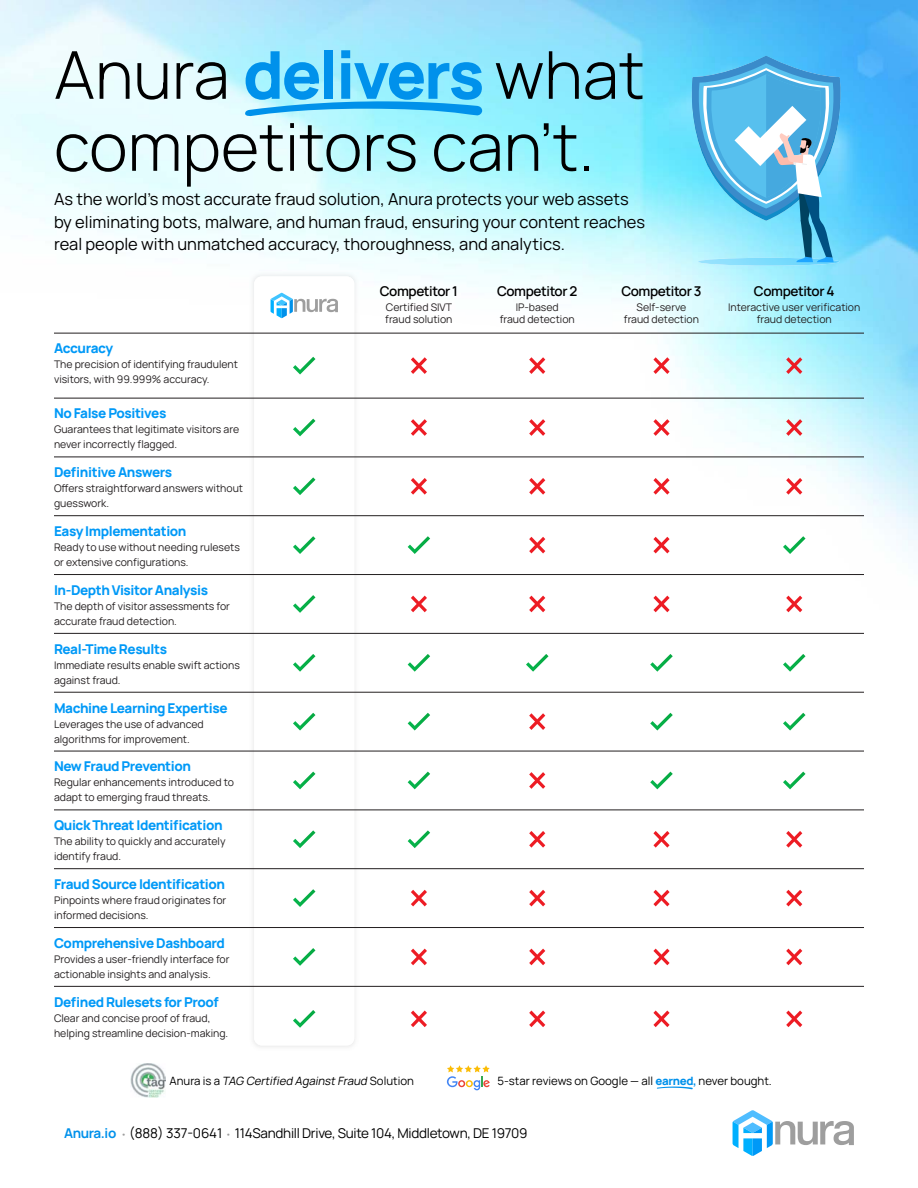
<style>
.page{position:relative;width:918px;height:1188px;background:#fff}
.page>*{position:absolute;margin:0;border:0;box-sizing:border-box;transform-origin:0 0}
.t1{font:300 66px/72px "Manrope";color:#000}
.t2{font:16.5px/22.5px "Manrope";color:#000}
.t3{font:800 13.5px "Manrope";letter-spacing:-.03em;color:#0099f7}
.t4{font:13.5px "Manrope";letter-spacing:-.02em;color:#000}
.t5{font:600 13.5px "Manrope";letter-spacing:-.03em;color:#000}
.t6{font:11.4px "Manrope";color:#000}
.t7{font:italic 11.4px "Manrope";color:#000}
.t8{font:10.5px/15px "Manrope";color:#231f20}
.s1{font-weight:800;color:#0091eb}
.s2{font-style:normal}
.s3{font-weight:700;color:#0091eb}
.s4{font-weight:700;font-size:7.5px;color:#9e9e9e}
</style>
<div class="page">
<img style="left:612px;top:0;width:306px;height:102px">
<img style="left:612px;top:102px;width:102px;height:988px">
<img style="left:816px;top:102px;width:102px;height:884px">
<img style="left:359px;top:723px;width:253px;height:368px">
<img style="left:131px;top:1063px;width:34px;height:34px">
<svg style="left:657px;top:1087px;width:36px;height:2px"></svg>
<svg style="left:733px;top:1110px;width:121px;height:46px"></svg>
<svg style="left:447px;top:1065px;width:43px;height:25px"></svg>
<div style="left:254px;top:276px;width:100px;height:769px;background:#fff;border-radius:8px"></div>
<svg style="left:271px;top:293px;width:67px;height:25px"></svg>
<hr style="left:54px;top:333px;width:810px;height:1px;background:#231f20">
<hr style="left:54px;top:398px;width:810px;height:1px;background:#231f20">
<hr style="left:54px;top:457px;width:810px;height:1px;background:#231f20">
<hr style="left:54px;top:515px;width:810px;height:1px;background:#231f20">
<hr style="left:54px;top:574px;width:810px;height:1px;background:#231f20">
<hr style="left:54px;top:633px;width:810px;height:1px;background:#231f20">
<hr style="left:54px;top:692px;width:810px;height:1px;background:#231f20">
<hr style="left:54px;top:751px;width:810px;height:1px;background:#231f20">
<hr style="left:54px;top:810px;width:810px;height:1px;background:#231f20">
<hr style="left:54px;top:868px;width:810px;height:1px;background:#231f20">
<hr style="left:54px;top:927px;width:810px;height:1px;background:#231f20">
<hr style="left:54px;top:986px;width:810px;height:1px;background:#231f20">
<img style="left:293px;top:357px;width:22px;height:17px">
<img style="left:293px;top:419px;width:22px;height:17px">
<img style="left:293px;top:477px;width:22px;height:18px">
<img style="left:293px;top:536px;width:22px;height:18px">
<img style="left:408px;top:536px;width:22px;height:18px">
<img style="left:783px;top:536px;width:23px;height:18px">
<img style="left:293px;top:595px;width:22px;height:18px">
<img style="left:293px;top:654px;width:22px;height:18px">
<img style="left:408px;top:654px;width:22px;height:18px">
<img style="left:526px;top:654px;width:23px;height:18px">
<img style="left:650px;top:654px;width:23px;height:18px">
<img style="left:783px;top:654px;width:23px;height:18px">
<img style="left:293px;top:713px;width:22px;height:18px">
<img style="left:408px;top:713px;width:22px;height:18px">
<img style="left:650px;top:713px;width:23px;height:18px">
<img style="left:783px;top:713px;width:23px;height:18px">
<img style="left:293px;top:772px;width:22px;height:17px">
<img style="left:408px;top:772px;width:22px;height:17px">
<img style="left:650px;top:772px;width:23px;height:17px">
<img style="left:783px;top:772px;width:23px;height:17px">
<img style="left:293px;top:830px;width:22px;height:18px">
<img style="left:408px;top:830px;width:22px;height:18px">
<img style="left:293px;top:889px;width:22px;height:18px">
<img style="left:293px;top:948px;width:22px;height:18px">
<img style="left:293px;top:1010px;width:22px;height:18px">
<svg style="left:411px;top:357px;width:16px;height:17px"></svg>
<svg style="left:529px;top:357px;width:16px;height:17px"></svg>
<svg style="left:653px;top:357px;width:17px;height:17px"></svg>
<svg style="left:786px;top:357px;width:16px;height:17px"></svg>
<svg style="left:411px;top:419px;width:16px;height:17px"></svg>
<svg style="left:529px;top:419px;width:16px;height:17px"></svg>
<svg style="left:653px;top:419px;width:17px;height:17px"></svg>
<svg style="left:786px;top:419px;width:16px;height:17px"></svg>
<svg style="left:411px;top:478px;width:16px;height:17px"></svg>
<svg style="left:529px;top:478px;width:16px;height:17px"></svg>
<svg style="left:529px;top:537px;width:16px;height:16px"></svg>
<svg style="left:653px;top:478px;width:17px;height:17px"></svg>
<svg style="left:653px;top:537px;width:17px;height:16px"></svg>
<svg style="left:786px;top:478px;width:16px;height:17px"></svg>
<svg style="left:411px;top:596px;width:16px;height:16px"></svg>
<svg style="left:529px;top:596px;width:16px;height:16px"></svg>
<svg style="left:653px;top:596px;width:17px;height:16px"></svg>
<svg style="left:786px;top:596px;width:16px;height:16px"></svg>
<svg style="left:411px;top:890px;width:16px;height:16px"></svg>
<svg style="left:786px;top:890px;width:16px;height:16px"></svg>
<svg style="left:653px;top:890px;width:17px;height:16px"></svg>
<svg style="left:529px;top:890px;width:16px;height:16px"></svg>
<svg style="left:529px;top:713px;width:16px;height:17px"></svg>
<svg style="left:411px;top:949px;width:16px;height:16px"></svg>
<svg style="left:786px;top:949px;width:16px;height:16px"></svg>
<svg style="left:653px;top:949px;width:17px;height:16px"></svg>
<svg style="left:529px;top:949px;width:16px;height:16px"></svg>
<svg style="left:529px;top:772px;width:16px;height:17px"></svg>
<svg style="left:411px;top:1011px;width:16px;height:16px"></svg>
<svg style="left:786px;top:1011px;width:16px;height:16px"></svg>
<svg style="left:653px;top:1011px;width:17px;height:16px"></svg>
<svg style="left:529px;top:1011px;width:16px;height:16px"></svg>
<svg style="left:529px;top:831px;width:16px;height:17px"></svg>
<svg style="left:653px;top:831px;width:17px;height:17px"></svg>
<svg style="left:786px;top:831px;width:16px;height:17px"></svg>
<svg style="left:245px;top:101px;width:237px;height:15px;background:#5ac5f4"></svg>
<img style="left:698px;top:262px;width:142px;height:4px">
<svg style="left:691px;top:56px;width:151px;height:206px;background:#6ec4e9"></svg>
<h1 class="t1" style="left:54px;top:35px;width:592px">Anura <span class="s1">delivers</span> what competitors can’t.</h1>
<h2 class="t2" style="left:54px;top:187px;width:593px">As the world’s most accurate fraud solution, Anura protects your web assets by eliminating bots, malware, and human fraud, ensuring your content reaches real people with unmatched accuracy, thoroughness, and analytics.</h2>
<p class="t3" style="left:54px;top:337px;width:61px">Accuracy</p>
<p class="t8" style="left:54px;top:356px;width:185px">The precision of identifying fraudulent visitors, with 99.999% accuracy.</p>
<p class="t3" style="left:54px;top:402px;width:114px">No False Positives</p>
<p class="t8" style="left:54px;top:421px;width:187px">Guarantees that legitimate visitors are never incorrectly flagged.</p>
<p class="t3" style="left:54px;top:461px;width:120px">Definitive Answers</p>
<p class="t8" style="left:54px;top:480px;width:191px">Offers straightforward answers without guesswork.</p>
<p class="t3" style="left:54px;top:519px;width:134px">Easy Implementation</p>
<p class="t8" style="left:54px;top:539px;width:187px">Ready to use without needing rulesets or extensive configurations.</p>
<p class="t3" style="left:54px;top:578px;width:156px">In-Depth Visitor Analysis</p>
<p class="t8" style="left:54px;top:598px;width:177px">The depth of visitor assessments for accurate fraud detection.</p>
<p class="t3" style="left:54px;top:637px;width:115px">Real-Time Results</p>
<p class="t8" style="left:54px;top:657px;width:187px">Immediate results enable swift actions against fraud.</p>
<p class="t3" style="left:54px;top:696px;width:175px">Machine Learning Expertise</p>
<p class="t8" style="left:54px;top:716px;width:151px">Leverages the use of advanced algorithms for improvement.</p>
<p class="t3" style="left:54px;top:755px;width:139px">New Fraud Prevention</p>
<p class="t8" style="left:54px;top:774px;width:181px">Regular enhancements introduced to adapt to emerging fraud threats.</p>
<p class="t3" style="left:54px;top:814px;width:170px">Quick Threat Identification</p>
<p class="t8" style="left:54px;top:833px;width:173px">The ability to quickly and accurately identify fraud.</p>
<p class="t3" style="left:54px;top:872px;width:173px">Fraud Source Identification</p>
<p class="t8" style="left:54px;top:892px;width:174px">Pinpoints where fraud originates for informed decisions.</p>
<p class="t3" style="left:54px;top:931px;width:172px">Comprehensive Dashboard</p>
<p class="t8" style="left:54px;top:951px;width:177px">Provides a user-friendly interface for actionable insights and analysis.</p>
<p class="t3" style="left:54px;top:990px;width:166px">Defined Rulesets for Proof</p>
<p class="t8" style="left:54px;top:1010px;width:176px">Clear and concise proof of fraud, helping streamline decision-making.</p>
<p class="t5" style="left:380px;top:281px;width:80px">Competitor 1</p>
<p class="t8" style="left:385px;top:301px;width:69px;line-height:11.2px">Certified SIVT fraud solution</p>
<p class="t5" style="left:497px;top:281px;width:82px">Competitor 2</p>
<p class="t8" style="left:500px;top:301px;width:77px;line-height:11.2px;text-align:center">IP-based<br>fraud detection</p>
<p class="t5" style="left:621px;top:281px;width:82px">Competitor 3</p>
<p class="t8" style="left:624px;top:301px;width:77px;line-height:11.2px;text-align:center">Self-serve fraud detection</p>
<p class="t5" style="left:754px;top:281px;width:82px">Competitor 4</p>
<p class="t8" style="left:728px;top:301px;width:134px;line-height:11.2px;text-align:center">Interactive user verification fraud detection</p>
<p class="t7" style="left:170px;top:1072px;width:246px"><span class="s2">A n u r a i s a</span> TAG Certified AgainstFraud <span class="s2">S o l u t i o n</span></p>
<p class="t6" style="left:498px;top:1072px;width:276px">5-star reviews on Google — all <span class="s1">earned,</span> never bought.</p>
<p class="t4" style="left:64px;top:1123px;width:465px"><span class="s3">Anura.io</span> <span class="s4">•</span> (888) 337-0641 <span class="s4">•</span> 114Sandhill Drive, Suite 104, Middletown, DE 19709</p>
</div>
